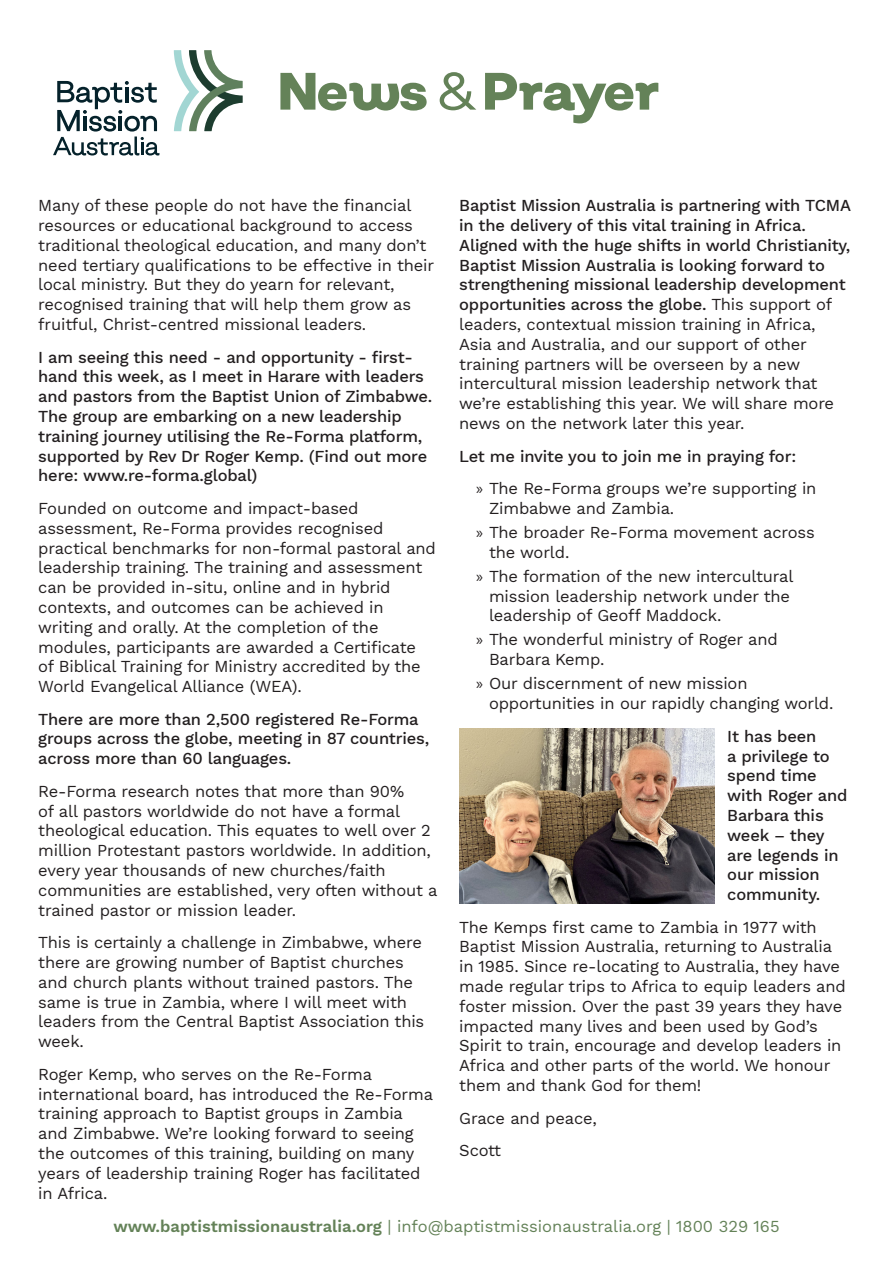
<style>
.page{position:relative;width:893px;height:1263px;background:#fff}
.page>*{position:absolute;margin:0;border:0;box-sizing:border-box;transform-origin:0 0}
.t1{font:800 52.5px "Salvatore Roman";letter-spacing:-.035em;color:#648258}
.t2{font:16.5px/19.8px "Work Sans";letter-spacing:-.01em;color:#231f20}
.t3{font:500 16.5px/19.8px "Work Sans";letter-spacing:-.01em;color:#231f20}
.t4{font:16.5px "Work Sans";color:#648258}
.s1{font-weight:400}
.s2{font-family:"Myriad Pro"}
.s3{font-weight:600}
</style>
<div class="page">
<svg style="left:174px;top:50px;width:69px;height:81px"></svg>
<svg style="left:53px;top:81px;width:106px;height:74px"></svg>
<img style="left:459px;top:728px;width:255px;height:175px">
<p class="t1" style="left:277px;top:57px;width:383px">News <span class="s1">&amp;</span> Prayer</p>
<p class="t2" style="left:38px;top:195px;width:397px">Many of these people do not have the financial resources or educational background to access traditional theological education, and many don’t need tertiary qualifications to be effective in their local ministry. But they do yearn for relevant, recognised training that will help them grow as fruitful, Christ-centred missional leaders.</p>
<p class="t3" style="left:38px;top:346px;width:396px">I am seeing this need - and opportunity - first&shy;hand this week, as I meet in Harare with leaders and pastors from the Baptist Union of Zimbabwe.<br>The group are embarking on a new leadership training journey utilising the Re-Forma platform, supported by Rev Dr Roger Kemp. (Find out more here: www.re-forma.global)</p>
<p class="t2" style="left:38px;top:498px;width:399px">Founded on outcome and impact-based assessment, Re-Forma provides recognised practical benchmarks for non-formal pastoral and leadership training. The training and assessment can be provided in-situ, online and in hybrid contexts, and outcomes can be achieved in writing and orally. At the completion of the modules, participants are awarded a Certificate of Biblical Training for Ministry accredited by the World Evangelical Alliance (WEA).</p>
<p class="t3" style="left:38px;top:708px;width:392px">There are more than 2,500 registered Re-Forma groups across the globe, meeting in 87 countries, across more than 60 languages.</p>
<p class="t2" style="left:38px;top:781px;width:401px">Re-Forma research notes that more than 90%<br>of all pastors worldwide do not have a formal theological education. This equates to well over 2 million Protestant pastors worldwide. In addition, every year thousands of new churches/faith communities are established, very often without a trained pastor or mission leader.</p>
<p class="t2" style="left:38px;top:932px;width:388px">This is certainly a challenge in Zimbabwe, where there are growing number of Baptist churches and church plants without trained pastors. The same is true in Zambia, where I will meet with leaders from the Central Baptist Association this week.</p>
<p class="t2" style="left:38px;top:1063px;width:396px">Roger Kemp, who serves on the Re-Forma international board, has introduced the Re-Forma training approach to Baptist groups in Zambia and Zimbabwe. We’re looking forward to seeing the outcomes of this training, building on many years of leadership training Roger has facilitated in Africa.</p>
<p class="t3" style="left:459px;top:195px;width:393px">Baptist Mission Australia is partnering with TCMA in the delivery of this vital training in Africa.<br>Aligned with the huge shifts in world Christianity, Baptist Mission Australia is looking forward to strengthening missional leadership development opportunities across the globe. <span class="s1">This support of leaders, contextual mission training in Africa, Asia and Australia, and our support of other training partners will be overseen by a new intercultural mission leadership network that we’re establishing this year. We will share more news on the network later this year.</span></p>
<p class="t3" style="left:459px;top:445px;width:339px">Let me invite you to join me in praying for:</p>
<p class="t2" style="left:489px;top:478px;width:329px;text-indent:-13px"><span class="s2">»</span> The Re-Forma groups we’re supporting in<br>Zimbabwe and Zambia.</p>
<p class="t2" style="left:489px;top:522px;width:327px;text-indent:-13px"><span class="s2">»</span> The broader Re-Forma movement across the world.</p>
<p class="t2" style="left:489px;top:566px;width:306px;text-indent:-13px"><span class="s2">»</span> The formation of the new intercultural mission leadership network under the leadership of Geoff Maddock.</p>
<p class="t2" style="left:489px;top:629px;width:290px;text-indent:-13px"><span class="s2">»</span> The wonderful ministry of Roger and<br>Barbara Kemp.</p>
<p class="t2" style="left:489px;top:673px;width:346px;text-indent:-13px"><span class="s2">»</span> Our discernment of new mission opportunities in our rapidly changing world.</p>
<p class="t3" style="left:727px;top:725px;width:122px">It has been<br>a privilege to spend time with Roger and<br>Barbara this week – they are legends in our mission community.</p>
<p class="t2" style="left:459px;top:916px;width:388px">The Kemps first came to Zambia in 1977 with Baptist Mission Australia, returning to Australia in 1985. Since re-locating to Australia, they have made regular trips to Africa to equip leaders and foster mission. Over the past 39 years they have impacted many lives and been used by God’s Spirit to train, encourage and develop leaders in Africa and other parts of the world. We honour them and thank God for them!</p>
<p class="t2" style="left:459px;top:1107px;width:139px">Grace and peace,</p>
<p class="t2" style="left:459px;top:1140px;width:43px">Scott</p>
<p class="t4" style="left:113px;top:1213px;width:668px"><span class="s3">www.baptistmissionaustralia.org</span> | info@baptistmissionaustralia.org | 1800 329 165</p>
</div>
